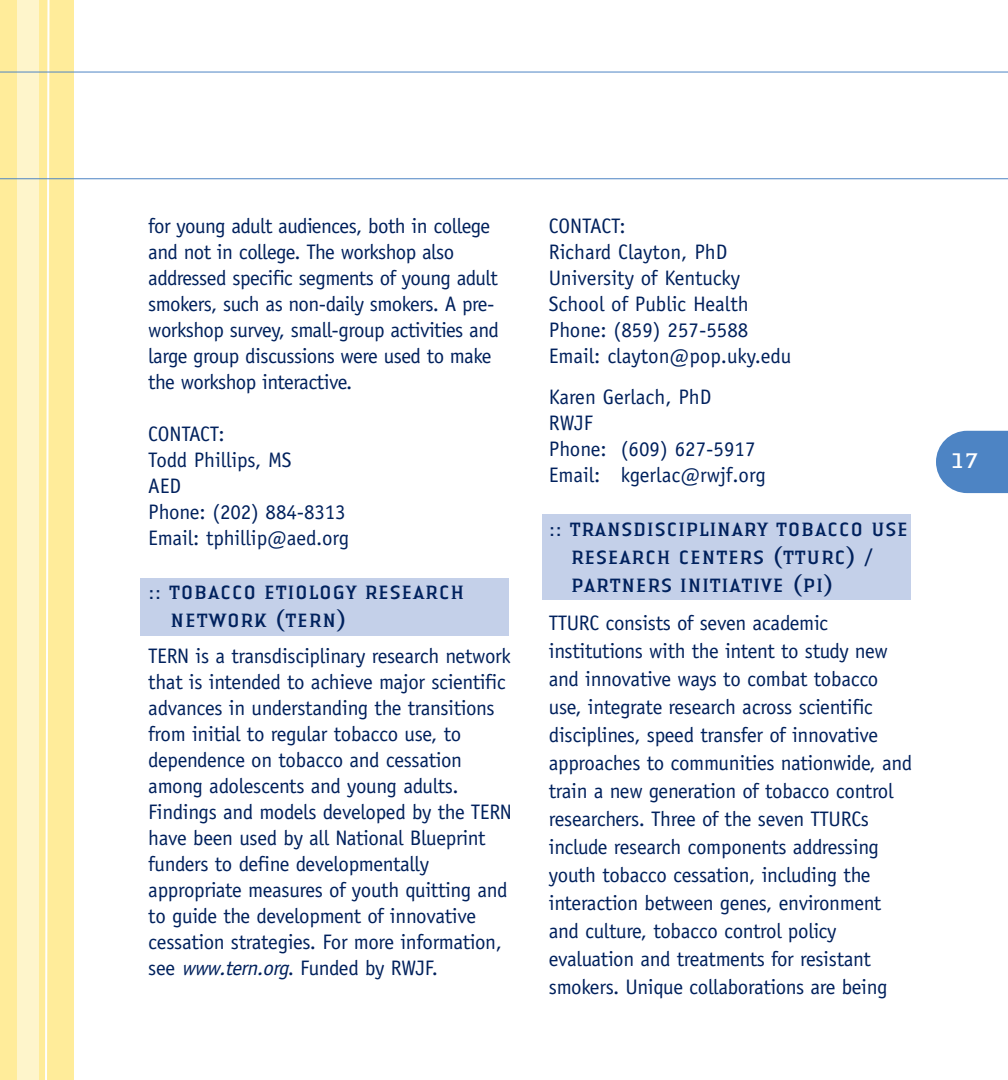
<style>
.page{position:relative;width:1008px;height:1080px;background:#fff}
.page>*{position:absolute;margin:0;border:0;box-sizing:border-box;transform-origin:0 0}
.t1{font:22px "LT Authentic Serif";color:#fff}
.t2{font:21px/26px "Officina Sans";letter-spacing:-.015em;color:#00215d}
.t3{font:20px/28px "LT Authentic Small Serif";color:#00215d}
.s1{font-style:italic}
</style>
<div class="page">
<div style="left:543px;top:514px;width:368px;height:85px;background:#c4d0e9"></div>
<div style="left:140px;top:578px;width:369px;height:57px;background:#c4d0e9"></div>
<div style="left:0;top:0;width:74px;height:1080px;background:#ffec9a"></div>
<div style="left:17px;top:0;width:22px;height:1080px;background:#fef5cb"></div>
<svg style="left:44px;top:0;width:7px;height:1080px"></svg>
<svg style="left:936px;top:431px;width:72px;height:62px;background:#5d8fc9"></svg>
<hr style="left:0;top:178px;width:1008px;height:1px;background:#4d84c4">
<hr style="left:0;top:72px;width:1008px;height:1px;background:#4d84c4">
<p class="t2" style="left:148px;top:215px;width:352px">for young adult audiences, both in college and not in college. The workshop also addressed specific segments of young adult smokers, such as non-daily smokers. A pre&shy;workshop survey, small-group activities and large group discussions were used to make the workshop interactive.</p>
<p class="t2" style="left:148px;top:423px;width:202px">CONTACT:<br>Todd Phillips, MS<br>AED<br>Phone: (202) 884-8313<br>Email: tphillip@aed.org</p>
<p class="t3" style="left:170px;top:581px;width:296px;text-indent:-22px">:: TOBACCO ETIOLOGY RESEARCH<br>NETWORK (TERN)</p>
<p class="t2" style="left:148px;top:645px;width:365px">TERN is a transdisciplinary research network that is intended to achieve major scientific advances in understanding the transitions from initial to regular tobacco use, to dependence on tobacco and cessation among adolescents and young adults.<br>Findings and models developed by the TERN have been used by all National Blueprint funders to define developmentally appropriate measures of youth quitting and to guide the development of innovative cessation strategies. For more information, see <span class="s1">www.tern.org</span>. Funded by RWJF.</p>
<p class="t2" style="left:549px;top:215px;width:244px">CONTACT:<br>Richard Clayton, PhD<br>University of Kentucky<br>School of Public Health<br>Phone: (859) 257-5588<br>Email: clayton@pop.uky.edu</p>
<p class="t2" style="left:549px;top:385px;width:219px">Karen Gerlach, PhD<br>RWJF<br>Phone: (609) 627-5917<br>Email: kgerlac@rwjf.org</p>
<p class="t3" style="left:571px;top:517px;width:339px;text-indent:-22px">:: TRANSDISCIPLINARY TOBACCO USE<br>RESEARCH CENTERS (TTURC) /<br>PARTNERS INITIATIVE (PI)</p>
<p class="t2" style="left:549px;top:610px;width:365px;line-height:28px">TTURC consists of seven academic institutions with the intent to study new and innovative ways to combat tobacco use, integrate research across scientific disciplines, speed transfer of innovative approaches to communities nationwide, and train a new generation of tobacco control researchers. Three of the seven TTURCs include research components addressing youth tobacco cessation, including the interaction between genes, environment and culture, tobacco control policy evaluation and treatments for resistant smokers. Unique collaborations are being</p>
<p class="t1" style="left:950px;top:453px;width:30px">17</p>
</div>
